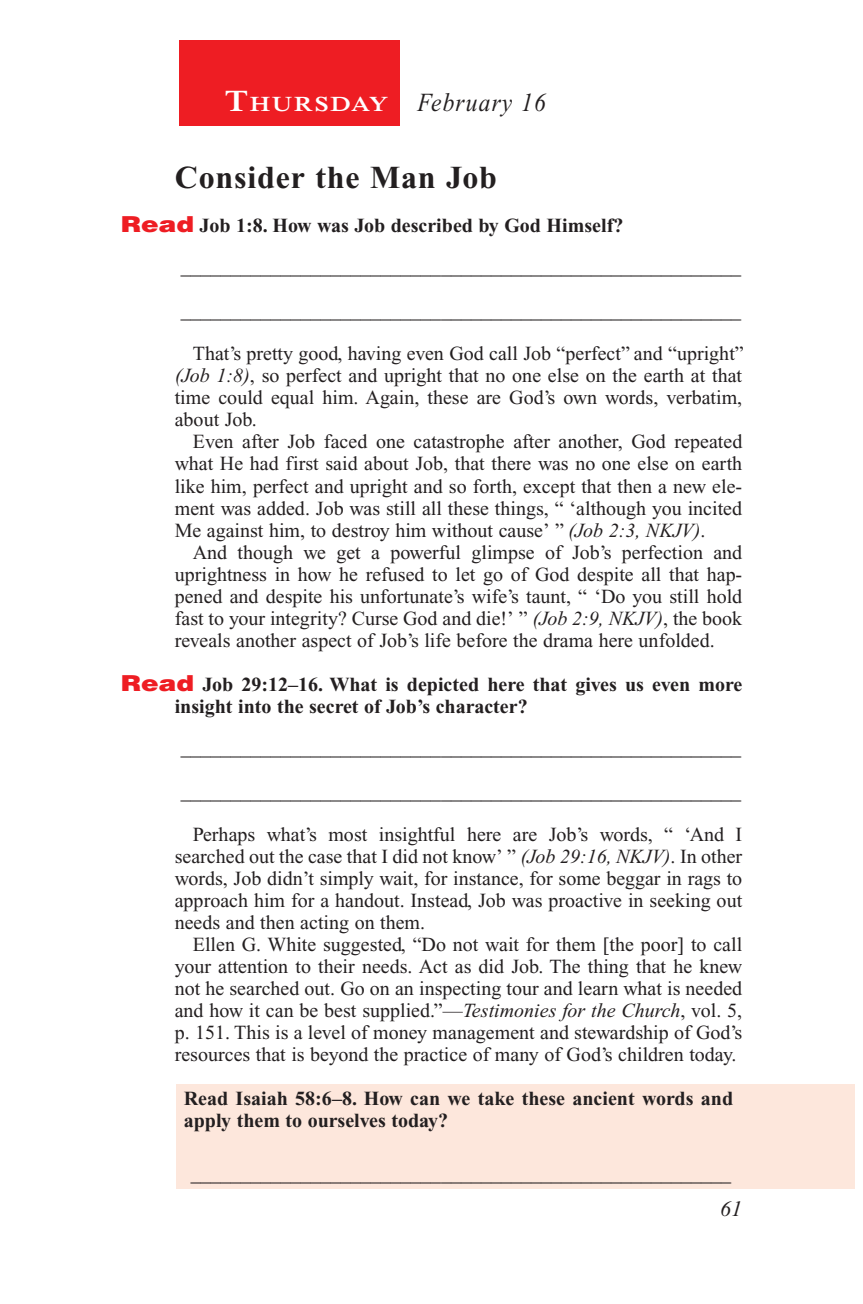
<style>
.page{position:relative;width:863px;height:1304px;background:#fff}
.page>*{position:absolute;margin:0;border:0;box-sizing:border-box;transform-origin:0 0}
.Head{font:700 32px "Times New Roman PS Std";letter-spacing:.025em;color:#231f20}
.Lesson_Dates{font:italic 26px "Times New Roman PS Std";letter-spacing:.05em;color:#231f20;scale:.9 1}
.t1{font:italic 22px "Times New Roman PS Std";color:#231f20}
.Daily_Header{font:600 21px "Times NRMT Std";letter-spacing:.07em;color:#fff;scale:1.1 1}
.Body{font:20px/22px "Times New Roman PS Std";color:#231f20;text-align:justify}
.Blank_Lines{font:20px "Times New Roman PS Std";color:#231f20}
.Question{font:700 20px/22px "Times New Roman PS Std";color:#231f20}
.x-screened_box-text{font:700 20px/22px "Times New Roman PS Std";color:#231f20}
.Blank_Lines_In_Scree{font:20px "Times New Roman PS Std";color:#231f20}
.Question_NO_SB{font:700 20px "Times New Roman PS Std";color:#231f20}
.s1{font-size:30px}
.s2{font-family:"Helvetica LT Std";font-weight:900;font-size:22px;color:#ee1d23}
.s3{font-style:italic}
</style>
<div class="page">
<div style="left:180px;top:40px;width:220px;height:85px;background:#ee1d23"></div>
<div style="left:176px;top:1083px;width:678px;height:105px;background:#fde7dc"></div>
<p class="Daily_Header" style="left:225px;top:91px;width:150px"><span class="s1">T</span>HURSDAY</p>
<p class="Lesson_Dates" style="left:417px;top:88px;width:144px">February 16</p>
<p class="Head" style="left:175px;top:160px;width:324px">Consider the Man Job</p>
<p class="Question_NO_SB" style="left:121px;top:214px;width:504px"><span class="s2">Read</span> Job 1:8. How was Job described by God Himself?</p>
<p class="Blank_Lines" style="left:181px;top:257px;width:561px">________________________________________________________</p>
<p class="Blank_Lines" style="left:181px;top:301px;width:561px">________________________________________________________</p>
<p class="Body" style="left:175px;top:343px;width:570px;text-indent:18px">That’s pretty good, having even God call Job “perfect” and “upright” <span class="s3">(Job 1:8)</span>, so perfect and upright that no one else on the earth at that time could equal him. Again, these are God’s own words, verbatim, about Job.</p>
<p class="Body" style="left:175px;top:431px;width:569px;text-indent:18px">Even after Job faced one catastrophe after another, God repeated what He had first said about Job, that there was no one else on earth like him, perfect and upright and so forth, except that then a new ele&shy;ment was added. Job was still all these things, “ ‘although you incited Me against him, to destroy him without cause’ ” <span class="s3">(Job 2:3, NKJV)</span>.</p>
<p class="Body" style="left:175px;top:541px;width:569px;text-indent:18px">And though we get a powerful glimpse of Job’s perfection and uprightness in how he refused to let go of God despite all that hap&shy;pened and despite his unfortunate’s wife’s taunt, “ ‘Do you still hold fast to your integrity? Curse God and die!’ ” <span class="s3">(Job 2:9, NKJV)</span>, the book reveals another aspect of Job’s life before the drama here unfolded.</p>
<p class="Question" style="left:175px;top:673px;width:568px;text-indent:-54px"><span class="s2">Read</span> Job 29:12–16. What is depicted here that gives us even more insight into the secret of Job’s character?</p>
<p class="Blank_Lines" style="left:181px;top:737px;width:561px">________________________________________________________</p>
<p class="Blank_Lines" style="left:181px;top:781px;width:561px">________________________________________________________</p>
<p class="Body" style="left:175px;top:823px;width:569px;text-indent:18px">Perhaps what’s most insightful here are Job’s words, “ ‘And I searched out the case that I did not know’ ” <span class="s3">(Job 29:16, NKJV)</span>. In other words, Job didn’t simply wait, for instance, for some beggar in rags to approach him for a handout. Instead, Job was proactive in seeking out needs and then acting on them.</p>
<p class="Body" style="left:175px;top:933px;width:569px;text-indent:18px">Ellen G. White suggested, “Do not wait for them [the poor] to call your attention to their needs. Act as did Job. The thing that he knew not he searched out. Go on an inspecting tour and learn what is needed and how it can be best supplied.”—<span class="s3">Testimonies for the Church</span>, vol. 5, p. 151. This is a level of money management and stewardship of God’s resources that is beyond the practice of many of God’s children today.</p>
<p class="x-screened_box-text" style="left:184px;top:1087px;width:550px">Read Isaiah 58:6–8. How can we take these ancient words and apply them to ourselves today?</p>
<p class="Blank_Lines_In_Scree" style="left:191px;top:1163px;width:542px">______________________________________________________</p>
<p class="t1" style="left:720px;top:1196px;width:23px">61</p>
</div>
